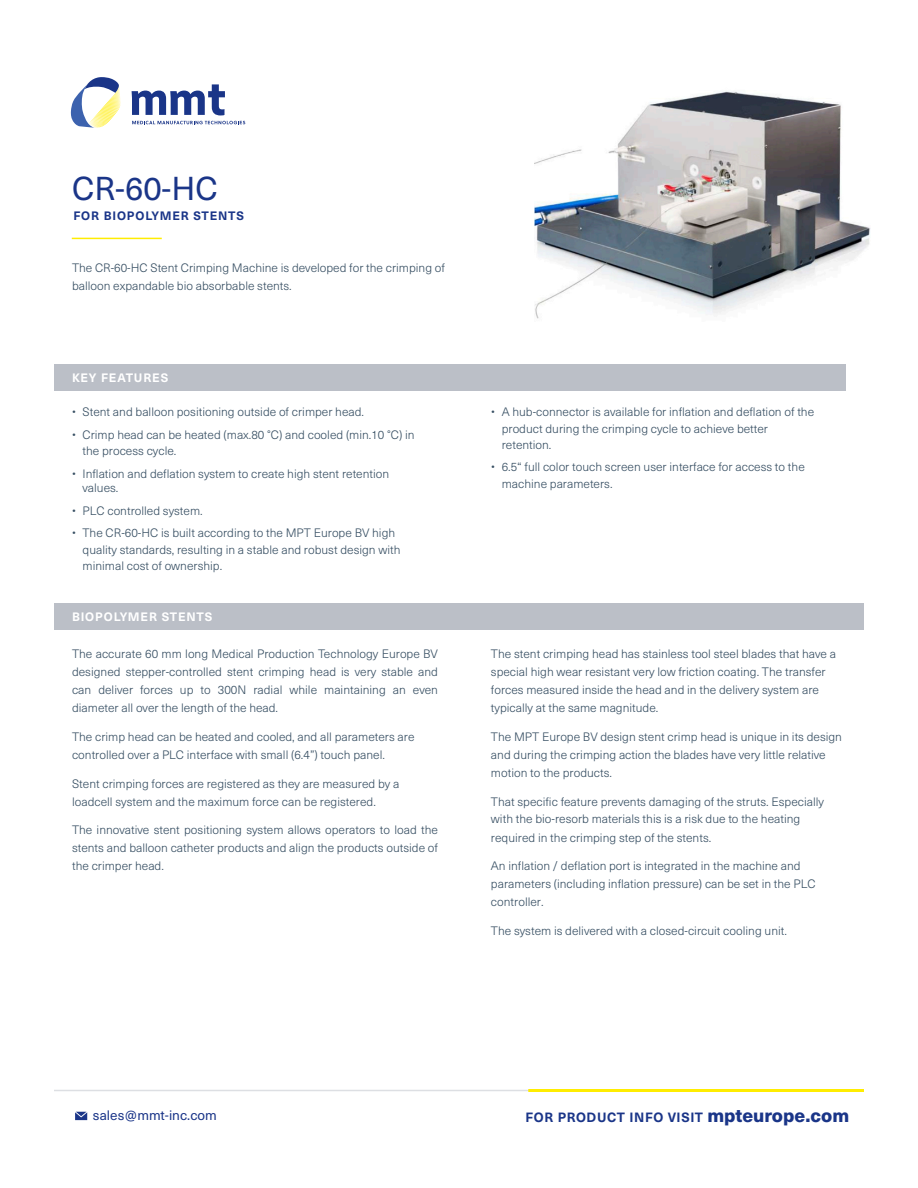
<style>
.page{position:relative;width:918px;height:1188px;background:#fff}
.page>*{position:absolute;margin:0;border:0;box-sizing:border-box;transform-origin:0 0}
.t1{font:32.55px "Neue Haas Unica W1 G";color:#1a3588}
.t2{font:13.5px "Neue Haas Unica W1 G";color:#1a3588}
.t3{font:700 13.2px "Neue Haas Unica W1 G";letter-spacing:.05em;color:#1a3588}
.t4{font:300 12px/18px "Neue Haas Unica W1 G";color:#364e62}
.Section_Header{font:700 12px "Neue Haas Unica W1 G";letter-spacing:.075em;color:#fff}
.t5{font:700 12px "Neue Haas Unica W1 G";letter-spacing:.075em;color:#1a3588}
.s1{font-weight:800;font-size:18.45px}
</style>
<div class="page">
<img style="left:535px;top:91px;width:335px;height:228px">
<div style="left:54px;top:364px;width:792px;height:27px;background:#bbbfc7"></div>
<div style="left:54px;top:603px;width:810px;height:27px;background:#bbbfc7"></div>
<svg style="left:75px;top:1112px;width:12px;height:8px"></svg>
<hr style="left:54px;top:1090px;width:810px;height:1px;background:#bbbfc7">
<hr style="left:528px;top:1089px;width:336px;height:3px;background:#ffed01">
<svg style="left:71px;top:77px;width:50px;height:51px"></svg>
<svg style="left:132px;top:121px;width:113px;height:3px"></svg>
<svg style="left:132px;top:84px;width:93px;height:31px"></svg>
<hr style="left:72px;top:238px;width:90px;height:1px;background:#ffed01">
<p class="t1" style="left:72px;top:165px;width:147px">CR-60-HC</p>
<p class="t5" style="left:73px;top:206px;width:172px">FOR BIOPOLYMER STENTS</p>
<p class="t4" style="left:72px;top:258px;width:374px">The CR-60-HC Stent Crimping Machine is developed for the crimping of balloon expandable bio absorbable stents.</p>
<p class="Section_Header" style="left:72px;top:368px;width:98px">KEY FEATURES</p>
<p class="t4" style="left:72px;top:402px;width:294px">• Stent and balloon positioning outside of crimper head.</p>
<p class="t4" style="left:83px;top:426px;width:334px;line-height:16.5px;text-indent:-10px">• Crimp head can be heated (max.80 °C) and cooled (min.10 °C) in the process cycle.</p>
<p class="t4" style="left:83px;top:466px;width:308px;line-height:14.4px;text-indent:-10px">• Inflation and deflation system to create high stent retention values.</p>
<p class="t4" style="left:72px;top:501px;width:132px">• PLC controlled system.</p>
<p class="t4" style="left:83px;top:524px;width:320px;line-height:16.5px;text-indent:-10px">• The CR-60-HC is built according to the MPT Europe BV high quality standards, resulting in a stable and robust design with minimal cost of ownership.</p>
<p class="Section_Header" style="left:72px;top:608px;width:142px">BIOPOLYMER STENTS</p>
<p class="t4" style="left:72px;top:644px;width:367px;text-align:justify">The accurate 60 mm long Medical Production Technology Europe BV designed stepper-controlled stent crimping head is very stable and can deliver forces up to 300N radial while maintaining an even diameter all over the length of the head.</p>
<p class="t4" style="left:72px;top:727px;width:344px">The crimp head can be heated and cooled, and all parameters are controlled over a PLC interface with small (6.4”) touch panel.</p>
<p class="t4" style="left:72px;top:774px;width:329px">Stent crimping forces are registered as they are measured by a loadcell system and the maximum force can be registered.</p>
<p class="t4" style="left:72px;top:821px;width:367px;text-align:justify">The innovative stent positioning system allows operators to load the stents and balloon catheter products and align the products outside of the crimper head.</p>
<p class="t4" style="left:502px;top:403px;width:314px;line-height:16.5px;text-indent:-10px">• A hub-connector is available for inflation and deflation of the product during the crimping cycle to achieve better retention.</p>
<p class="t4" style="left:502px;top:458px;width:305px;line-height:16.5px;text-indent:-10px">• 6.5“ full color touch screen user interface for access to the machine parameters.</p>
<p class="t4" style="left:491px;top:644px;width:347px">The stent crimping head has stainless tool steel blades that have a special high wear resistant very low friction coating. The transfer forces measured inside the head and in the delivery system are typically at the same magnitude.</p>
<p class="t4" style="left:491px;top:727px;width:353px">The MPT Europe BV design stent crimp head is unique in its design and during the crimping action the blades have very little relative motion to the products.</p>
<p class="t4" style="left:491px;top:792px;width:335px">That specific feature prevents damaging of the struts. Especially with the bio-resorb materials this is a risk due to the heating required in the crimping step of the stents.</p>
<p class="t4" style="left:491px;top:857px;width:326px">An inflation / deflation port is integrated in the machine and parameters (including inflation pressure) can be set in the PLC controller.</p>
<p class="t4" style="left:491px;top:921px;width:298px">The system is delivered with a closed-circuit cooling unit.</p>
<p class="t2" style="left:93px;top:1105px;width:126px">sales@mmt-inc.com</p>
<p class="t3" style="left:526px;top:1107px;width:325px">FOR PRODUCT INFO VISIT <span class="s1">mpteurope.com</span></p>
</div>
